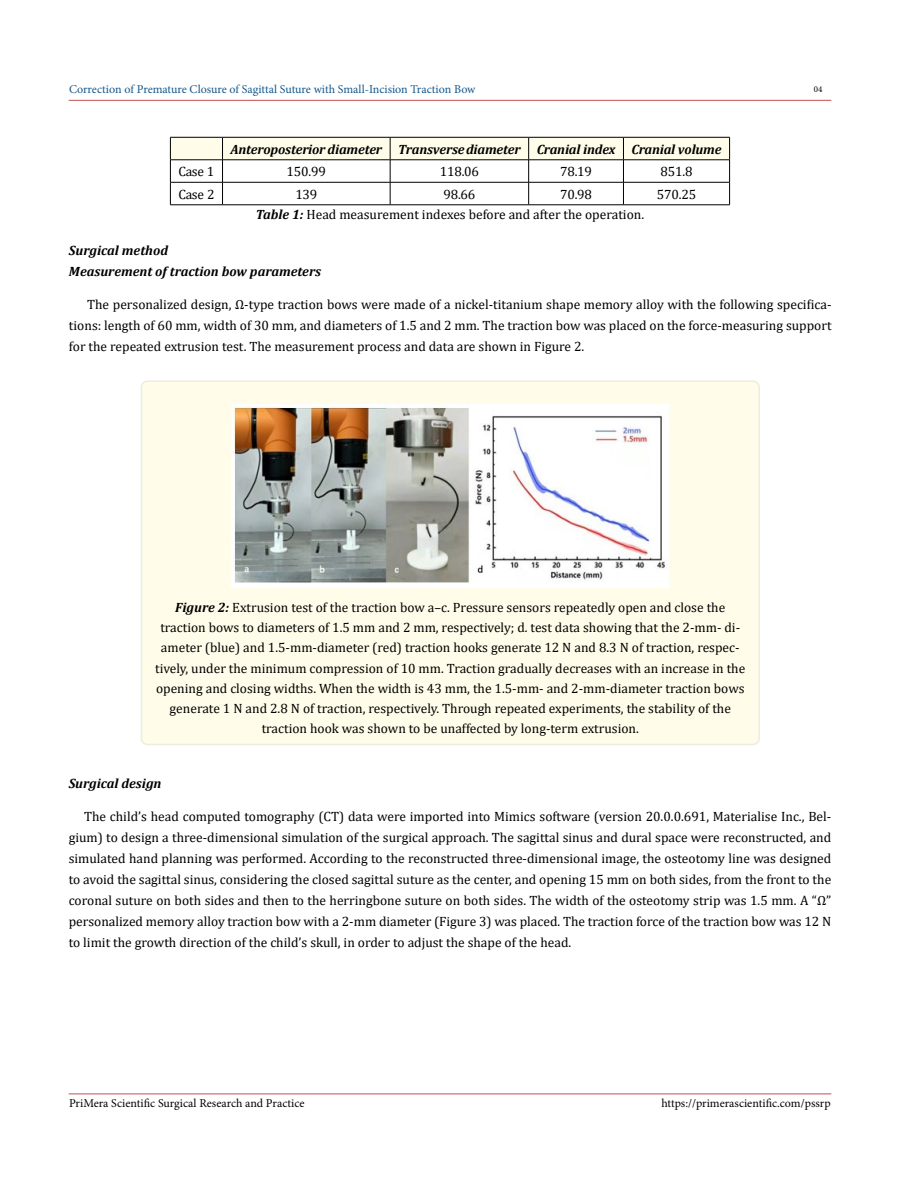
<style>
.page{position:relative;width:900px;height:1188px;background:#fff}
.page>*{position:absolute;margin:0;border:0;box-sizing:border-box;transform-origin:0 0}
.t1{font:13.5px/21px "Cambria";color:#000;text-align:justify}
.t2{font:italic 700 13.5px/21px "Cambria";letter-spacing:-.01em;color:#000}
.t3{font:12px "Minion Pro";color:#000}
.t4{font:12px "Minion Pro";color:#15588c}
.t5{font:9px "Minion Pro";color:#000}
.s1{font-weight:700;font-style:italic}
</style>
<div class="page">
<hr style="left:69px;top:100px;width:762px;height:1px;background:#c0504d">
<hr style="left:69px;top:1094px;width:762px;height:1px;background:#c0504d">
<svg style="left:170px;top:137px;width:560px;height:68px"></svg>
<hr style="left:170px;top:205px;width:53px;height:1px;background:#000">
<hr style="left:223px;top:205px;width:167px;height:1px;background:#000">
<hr style="left:390px;top:205px;width:139px;height:1px;background:#000">
<hr style="left:529px;top:205px;width:94px;height:1px;background:#000">
<hr style="left:623px;top:205px;width:107px;height:1px;background:#000">
<div style="left:141px;top:381px;width:618px;height:363px;background:#fffde9;border-radius:6px"></div>
<div style="left:141px;top:380px;width:619px;height:365px;border:2px solid #eeece1;border-radius:6px"></div>
<img style="left:232px;top:405px;width:437px;height:182px">
<p class="t4" style="left:69px;top:81px;width:408px">Correction of Premature Closure of Sagittal Suture with Small-Incision Traction Bow</p>
<p class="t5" style="left:814px;top:83px;width:10px">04</p>
<p class="t2" style="left:231px;top:138px;width:492px">Anteroposterior diameter Transverse diameter Cranial index Cranial volume</p>
<p class="t1" style="left:178px;top:161px;width:37px">Case 1</p>
<p class="t1" style="left:287px;top:161px;width:41px">150.99</p>
<p class="t1" style="left:440px;top:161px;width:41px">118.06</p>
<p class="t1" style="left:560px;top:161px;width:34px">78.19</p>
<p class="t1" style="left:660px;top:161px;width:34px">851.8</p>
<p class="t1" style="left:178px;top:184px;width:38px">Case 2</p>
<p class="t1" style="left:295px;top:184px;width:23px">139</p>
<p class="t1" style="left:443px;top:184px;width:34px">98.66</p>
<p class="t1" style="left:560px;top:184px;width:34px">70.98</p>
<p class="t1" style="left:657px;top:184px;width:41px">570.25</p>
<p class="t1" style="left:256px;top:204px;width:390px"><span class="s1">Table 1:</span> Head measurement indexes before and after the operation.</p>
<p class="t2" style="left:69px;top:240px;width:254px">Surgical method<br>Measurement of traction bow parameters</p>
<p class="t1" style="left:69px;top:294px;width:764px;text-indent:18px">The personalized design, Ω-type traction bows were made of a nickel-titanium shape memory alloy with the following specifica&shy;tions: length of 60 mm, width of 30 mm, and diameters of 1.5 and 2 mm. The traction bow was placed on the force-measuring support for the repeated extrusion test. The measurement process and data are shown in Figure 2.</p>
<p class="t1" style="left:155px;top:597px;width:592px;line-height:20.2px;text-align:center"><span class="s1">Figure 2:</span> Extrusion test of the traction bow a–c. Pressure sensors repeatedly open and close the traction bows to diameters of 1.5 mm and 2 mm, respectively; d. test data showing that the 2-mm- di&shy;ameter (blue) and 1.5-mm-diameter (red) traction hooks generate 12 N and 8.3 N of traction, respec&shy;tively, under the minimum compression of 10 mm. Traction gradually decreases with an increase in the opening and closing widths. When the width is 43 mm, the 1.5-mm- and 2-mm-diameter traction bows generate 1 N and 2.8 N of traction, respectively. Through repeated experiments, the stability of the traction hook was shown to be unaffected by long-term extrusion.</p>
<p class="t2" style="left:69px;top:773px;width:94px">Surgical design</p>
<p class="t1" style="left:69px;top:806px;width:764px;text-indent:15px">The child’s head computed tomography (CT) data were imported into Mimics software (version 20.0.0.691, Materialise Inc., Bel&shy;gium) to design a three‑dimensional simulation of the surgical approach. The sagittal sinus and dural space were reconstructed, and simulated hand planning was performed. According to the reconstructed three-dimensional image, the osteotomy line was designed to avoid the sagittal sinus, considering the closed sagittal suture as the center, and opening 15 mm on both sides, from the front to the coronal suture on both sides and then to the herringbone suture on both sides. The width of the osteotomy strip was 1.5 mm. A “Ω” personalized memory alloy traction bow with a 2-mm diameter (Figure 3) was placed. The traction force of the traction bow was 12 N to limit the growth direction of the child’s skull, in order to adjust the shape of the head.</p>
<p class="t3" style="left:69px;top:1095px;width:237px">PriMera Scientific Surgical Research and Practice</p>
<p class="t3" style="left:661px;top:1095px;width:171px">https://primerascientific.com/pssrp</p>
</div>
